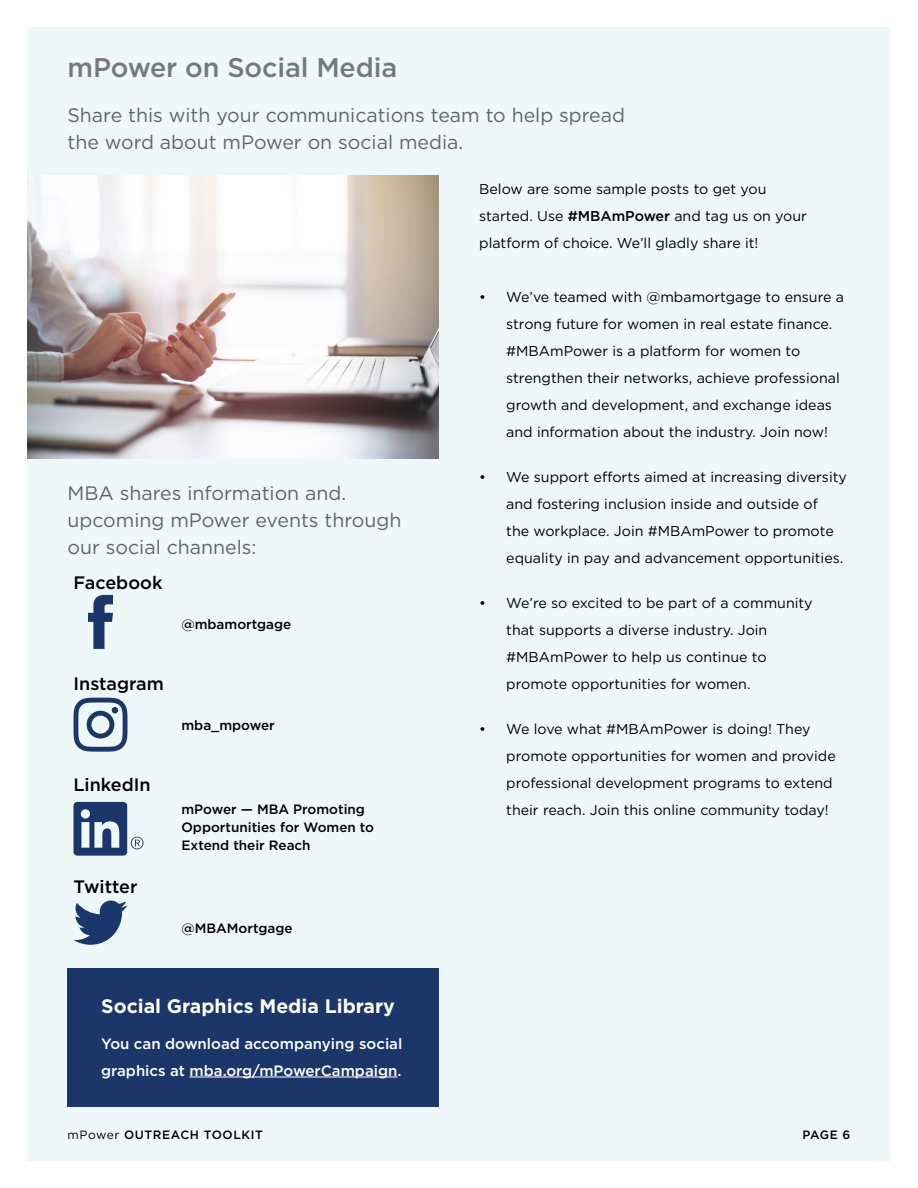
<style>
.page{position:relative;width:918px;height:1188px;background:#fff}
.page>*{position:absolute;margin:0;border:0;box-sizing:border-box;transform-origin:0 0}
.t1{font:500 27px "Gotham";letter-spacing:-.005em;color:#77787b}
.t2{font:19.5px/27px "Gotham";color:#636466}
.t3{font:700 19.5px "Gotham";color:#fff}
.t4{font:500 18px "Gotham";color:#000}
.t5{font:500 15px/27px "Gotham";color:#fff}
.t6{font:14.25px/27px "Gotham";color:#000}
.t7{font:500 13.5px/18px "Gotham";color:#000}
.t8{font:500 12px "Gotham";letter-spacing:.05em;color:#000}
.s1{font-weight:500}
.s2{font-weight:400}
</style>
<div class="page">
<div style="left:27px;top:27px;width:864px;height:1134px;background:#eef8f9"></div>
<svg style="left:88px;top:595px;width:25px;height:54px"></svg>
<svg style="left:74px;top:698px;width:54px;height:54px"></svg>
<svg style="left:74px;top:802px;width:70px;height:54px"></svg>
<svg style="left:74px;top:900px;width:54px;height:45px"></svg>
<img style="left:27px;top:176px;width:412px;height:283px">
<div style="left:68px;top:969px;width:371px;height:138px;background:#1b3769"></div>
<hr style="left:190px;top:1077px;width:207px;height:1px;background:#fff">
<h1 class="t1" style="left:68px;top:49px;width:331px">mPower on Social Media</h1>
<h2 class="t2" style="left:68px;top:101px;width:559px">Share this with your communications team to help spread the word about mPower on social media.</h2>
<h2 class="t2" style="left:68px;top:479px;width:335px">MBA shares information and. upcoming mPower events through our social channels:</h2>
<p class="t4" style="left:74px;top:571px;width:91px">Facebook</p>
<p class="t7" style="left:182px;top:615px;width:111px">@mbamortgage</p>
<p class="t4" style="left:74px;top:672px;width:92px">Instagram</p>
<p class="t4" style="left:74px;top:773px;width:79px">LinkedIn</p>
<p class="t4" style="left:74px;top:875px;width:66px">Twitter</p>
<p class="t7" style="left:182px;top:716px;width:95px">mba_mpower</p>
<p class="t7" style="left:182px;top:800px;width:194px">mPower — MBA Promoting<br>Opportunities for Women to<br>Extend their Reach</p>
<p class="t7" style="left:182px;top:919px;width:113px">@MBAMortgage</p>
<h2 class="t3" style="left:101px;top:993px;width:295px">Social Graphics Media Library</h2>
<p class="t5" style="left:101px;top:1030px;width:303px">You can download accompanying social graphics at mba.org/mPowerCampaign.</p>
<p class="t6" style="left:479px;top:175px;width:329px">Below are some sample posts to get you started. Use <span class="s1">#MBAmPower</span> and tag us on your platform of choice. We’ll gladly share it!</p>
<p class="t6" style="left:506px;top:283px;width:339px;text-indent:-27px">• We’ve teamed with @mbamortgage to ensure a strong future for women in real estate finance. #MBAmPower is a platform for women to strengthen their networks, achieve professional growth and development, and exchange ideas and information about the industry. Join now!</p>
<p class="t6" style="left:506px;top:463px;width:342px;text-indent:-27px">• We support efforts aimed at increasing diversity and fostering inclusion inside and outside of<br>the workplace. Join #MBAmPower to promote equality in pay and advancement opportunities.</p>
<p class="t6" style="left:506px;top:589px;width:308px;text-indent:-27px">• We’re so excited to be part of a community that supports a diverse industry. Join #MBAmPower to help us continue to promote opportunities for women.</p>
<p class="t6" style="left:506px;top:715px;width:331px;text-indent:-27px">• We love what #MBAmPower is doing! They promote opportunities for women and provide professional development programs to extend their reach. Join this online community today!</p>
<p class="t8" style="left:68px;top:1127px;width:197px"><span class="s2">mPower</span> OUTREACH TOOLKIT</p>
<p class="t8" style="left:802px;top:1127px;width:50px">PAGE 6</p>
</div>
